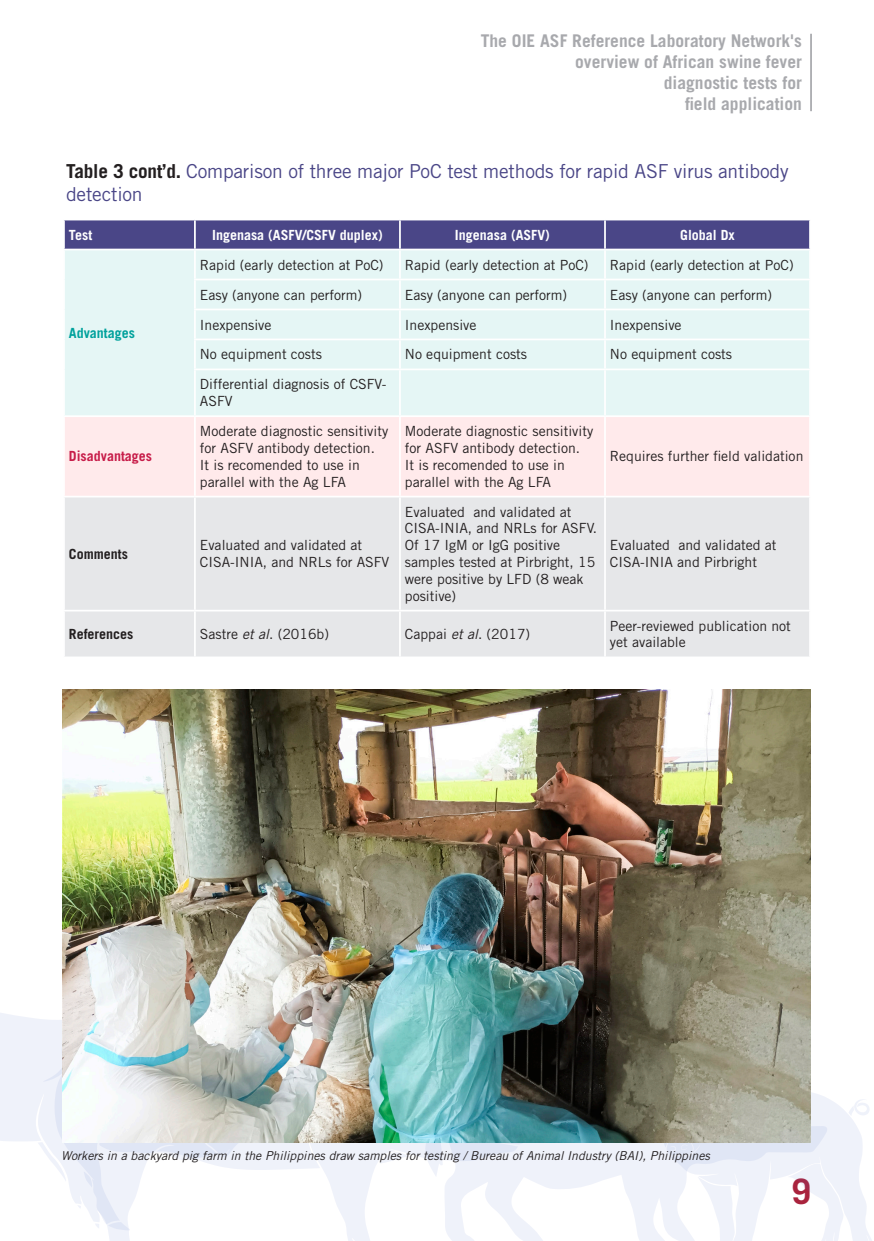
<style>
.page{position:relative;width:874px;height:1241px;background:#fff}
.page>*{position:absolute;margin:0;border:0;box-sizing:border-box;transform-origin:0 0}
.t1{font:700 35px "Trade Gothic LT Std";color:#a9233d}
.t2{font:19.25px/23.1px "Trade Gothic LT Std";letter-spacing:-.01em;color:#4a4687}
.t3{font:700 17.5px/21px "Trade Gothic LT Std";color:#a8a9ad;text-align:right}
.t4{font:14px/16.8px "Trade Gothic LT Std";color:#231f20}
.t5{font:700 14px "Trade Gothic LT Std";color:#fff}
.t6{font:700 14px "Trade Gothic LT Std";color:#231f20}
.t7{font:700 14px "Trade Gothic LT Std";color:#c71c49}
.t8{font:700 14px "Trade Gothic LT Std";color:#00a19c}
.t9{font:italic 12.25px "Trade Gothic LT Std";color:#231f20}
.s1{font-weight:700;color:#231f20}
.s2{font-style:italic}
</style>
<div class="page">
<hr style="left:809px;top:34px;width:2px;height:77px;background:#a8a9ad">
<svg style="left:109px;top:1142px;width:314px;height:98px"></svg>
<svg style="left:379px;top:1151px;width:30px;height:12px"></svg>
<svg style="left:828px;top:1099px;width:44px;height:141px"></svg>
<svg style="left:0;top:1013px;width:241px;height:220px"></svg>
<svg style="left:38px;top:1141px;width:28px;height:40px"></svg>
<svg style="left:108px;top:1221px;width:22px;height:9px"></svg>
<svg style="left:95px;top:1223px;width:4px;height:5px"></svg>
<svg style="left:77px;top:1204px;width:4px;height:4px"></svg>
<svg style="left:423px;top:1006px;width:405px;height:234px;fill:#eff2fa"></svg>
<div style="left:65px;top:368px;width:743px;height:47px;background:#e5f6f5"></div>
<div style="left:65px;top:417px;width:743px;height:78px;background:#ffeaeb"></div>
<div style="left:65px;top:497px;width:743px;height:159px;background:#e6e7e9"></div>
<hr style="left:194px;top:497px;width:2px;height:112px;background:#fff">
<hr style="left:399px;top:497px;width:1px;height:112px;background:#fff">
<hr style="left:603px;top:497px;width:2px;height:112px;background:#fff">
<hr style="left:63px;top:609px;width:132px;height:2px;background:#fff">
<hr style="left:195px;top:609px;width:205px;height:2px;background:#fff">
<hr style="left:194px;top:611px;width:2px;height:45px;background:#fff">
<hr style="left:400px;top:609px;width:204px;height:2px;background:#fff">
<hr style="left:399px;top:611px;width:1px;height:45px;background:#fff">
<hr style="left:604px;top:609px;width:206px;height:2px;background:#fff">
<hr style="left:603px;top:611px;width:2px;height:45px;background:#fff">
<hr style="left:194px;top:417px;width:2px;height:78px;background:#fff">
<hr style="left:399px;top:417px;width:1px;height:78px;background:#fff">
<hr style="left:603px;top:417px;width:2px;height:78px;background:#fff">
<svg style="left:64px;top:220px;width:745px;height:148px;background:#c8d4e0"></svg>
<hr style="left:604px;top:338px;width:206px;height:2px;background:#fff">
<hr style="left:603px;top:340px;width:2px;height:28px;background:#fff">
<hr style="left:808px;top:340px;width:2px;height:28px;background:#fff">
<hr style="left:194px;top:368px;width:206px;height:2px;background:#fff">
<hr style="left:194px;top:370px;width:2px;height:45px;background:#fff">
<hr style="left:400px;top:368px;width:204px;height:2px;background:#fff">
<hr style="left:399px;top:370px;width:1px;height:45px;background:#fff">
<hr style="left:604px;top:368px;width:206px;height:2px;background:#fff">
<hr style="left:603px;top:370px;width:2px;height:45px;background:#fff">
<img style="left:62px;top:690px;width:748px;height:452px">
<p class="t3" style="left:480px;top:30px;width:322px">The OIE ASF Reference Laboratory Network's overview of African swine fever<br>diagnostic tests for<br>field application</p>
<p class="t2" style="left:66px;top:159px;width:723px"><span class="s1">Table 3 cont’d.</span> Comparison of three major PoC test methods for rapid ASF virus antibody detection</p>
<p class="t5" style="left:69px;top:226px;width:25px">Test</p>
<p class="t5" style="left:212px;top:226px;width:172px">Ingenasa (ASFV/CSFV duplex)</p>
<p class="t5" style="left:455px;top:226px;width:96px">Ingenasa (ASFV)</p>
<p class="t5" style="left:680px;top:226px;width:56px">Global Dx</p>
<p class="t8" style="left:69px;top:324px;width:68px">Advantages</p>
<p class="t7" style="left:69px;top:448px;width:85px">Disadvantages</p>
<p class="t4" style="left:200px;top:256px;width:185px">Rapid (early detection at PoC)</p>
<p class="t4" style="left:404px;top:256px;width:185px">Rapid (early detection at PoC)</p>
<p class="t4" style="left:609px;top:256px;width:185px">Rapid (early detection at PoC)</p>
<p class="t4" style="left:200px;top:286px;width:164px">Easy (anyone can perform)</p>
<p class="t4" style="left:404px;top:286px;width:164px">Easy (anyone can perform)</p>
<p class="t4" style="left:609px;top:286px;width:164px">Easy (anyone can perform)</p>
<p class="t4" style="left:200px;top:316px;width:73px">Inexpensive</p>
<p class="t4" style="left:404px;top:316px;width:73px">Inexpensive</p>
<p class="t4" style="left:609px;top:316px;width:73px">Inexpensive</p>
<p class="t4" style="left:200px;top:346px;width:124px">No equipment costs</p>
<p class="t4" style="left:404px;top:346px;width:124px">No equipment costs</p>
<p class="t4" style="left:609px;top:346px;width:124px">No equipment costs</p>
<p class="t4" style="left:200px;top:376px;width:188px">Differential diagnosis of CSFV-<br>ASFV</p>
<p class="t4" style="left:200px;top:422px;width:190px">Moderate diagnostic sensitivity for ASFV antibody detection.<br>It is recomended to use in parallel with the Ag LFA</p>
<p class="t4" style="left:404px;top:422px;width:190px">Moderate diagnostic sensitivity for ASFV antibody detection.<br>It is recomended to use in parallel with the Ag LFA</p>
<p class="t4" style="left:609px;top:448px;width:195px">Requires further field validation</p>
<p class="t6" style="left:69px;top:545px;width:61px">Comments</p>
<p class="t4" style="left:200px;top:536px;width:191px">Evaluated and validated at<br>CISA-INIA, and NRLs for ASFV</p>
<p class="t4" style="left:404px;top:503px;width:194px">Evaluated and validated at<br>CISA-INIA, and NRLs for ASFV.<br>Of 17 IgM or IgG positive samples tested at Pirbright, 15 were positive by LFD (8 weak positive)</p>
<p class="t4" style="left:609px;top:536px;width:168px">Evaluated and validated at<br>CISA-INIA and Pirbright</p>
<p class="t6" style="left:69px;top:625px;width:66px">References</p>
<p class="t4" style="left:200px;top:625px;width:131px">Sastre <span class="s2">et al</span>. (2016b)</p>
<p class="t4" style="left:404px;top:625px;width:127px">Cappai <span class="s2">et al</span>. (2017)</p>
<p class="t4" style="left:609px;top:617px;width:182px">Peer-reviewed publication not yet available</p>
<p class="t9" style="left:61px;top:1148px;width:650px">Workers in a backyard pig farm in the Philippines draw samples for testing / Bureau of Animal Industry (BAI), Philippines</p>
<h1 class="t1" style="left:791px;top:1169px;width:21px">9</h1>
</div>
